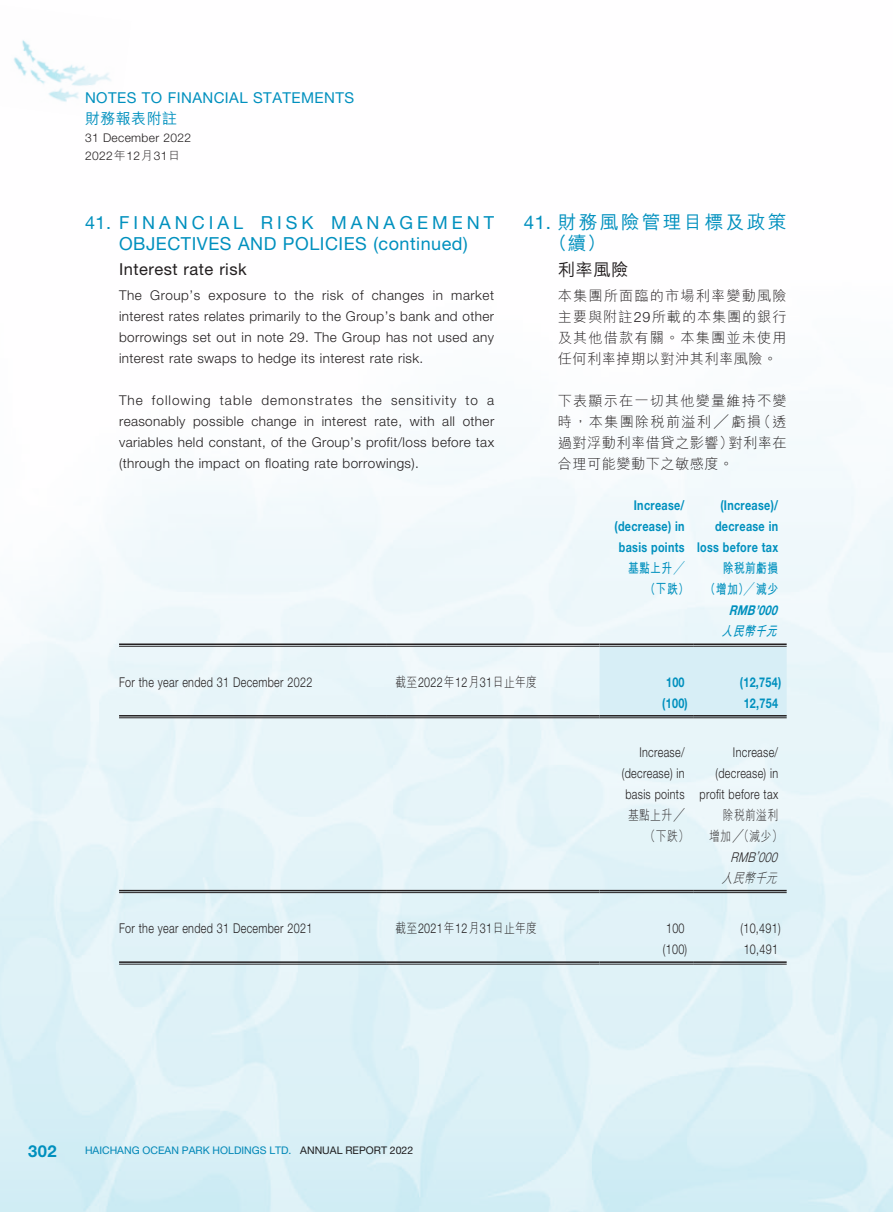
<style>
.page{position:relative;width:893px;height:1212px;background:#fff}
.page>*{position:absolute;margin:0;border:0;box-sizing:border-box;transform-origin:0 0}
.t1{font:500 18.75px/21px "M Hei HK";letter-spacing:.12em;color:#0090be}
.t2{font:18px/21px "Helvetica Neue LT Std";letter-spacing:.03em;color:#0090be;text-align:center}
.t3{font:500 17.25px "M Hei HK";color:#231f20}
.t4{font:16.5px "Helvetica Neue LT Std";letter-spacing:.03em;color:#231f20}
.t5{font:700 16.5px "Helvetica Neue LT Std";color:#0090be}
.t6{font:15px "Helvetica Neue LT Std";letter-spacing:.03em;color:#0090be}
.t7{font:500 15px "M Hei HK";letter-spacing:.03em;color:#0090be}
.t8{font:300 14.25px/21px "M Hei HK";letter-spacing:.055em;color:#231f20;text-align:justify}
.t9{font:300 13.5px/21px "Helvetica Neue LT Std";letter-spacing:.03em;color:#231f20;text-align:justify}
.t10{font:300 13.5px/21px "Helvetica Neue LT Std";letter-spacing:.03em;color:#231f20;text-align:justify;scale:.8 1}
.t11{font:700 13.5px/21px "Helvetica Neue LT Std";letter-spacing:.03em;color:#0090be;text-align:right;scale:.8 1}
.t12{font:300 13.5px/21px "M Hei HK";letter-spacing:.03em;color:#231f20;scale:.8 1}
.t13{font:700 13.5px/21px "M Hei HK";letter-spacing:.03em;color:#0090be;scale:.8 1}
.t14{font:italic 700 13.5px "Helvetica Neue LT Std";color:#0090be;scale:.8 1}
.t15{font:italic 300 13.5px "Helvetica Neue LT Std";color:#231f20;scale:.8 1}
.t16{font:italic 700 13.5px "M Hei HK";color:#0090be;scale:.8 1}
.t17{font:italic 300 13.5px "M Hei HK";color:#231f20;scale:.8 1}
.t18{font:300 12px/18px "Helvetica Neue LT Std";letter-spacing:.03em;color:#231f20}
.t19{font:10.5px "Helvetica Neue LT Std";color:#0090be}
.s1{font-family:"M Hei HK"}
.s2{font-family:"Helvetica Neue LT Std";font-weight:400}
.s3{font-family:"Helvetica Neue LT Std"}
.s4{color:#231f20}
</style>
<div class="page">
<img style="left:12px;top:39px;width:100px;height:64px">
<div style="left:600px;top:647px;width:187px;height:70px;background:#d7eef6"></div>
<hr style="left:119px;top:643px;width:268px;height:2px;background:#231f20">
<hr style="left:119px;top:646px;width:268px;height:1px;background:#231f20">
<hr style="left:387px;top:643px;width:213px;height:2px;background:#231f20">
<hr style="left:387px;top:646px;width:213px;height:1px;background:#231f20">
<hr style="left:600px;top:643px;width:93px;height:2px;background:#231f20">
<hr style="left:600px;top:646px;width:93px;height:1px;background:#231f20">
<hr style="left:693px;top:643px;width:94px;height:2px;background:#231f20">
<hr style="left:693px;top:646px;width:94px;height:1px;background:#231f20">
<hr style="left:119px;top:715px;width:268px;height:1px;background:#231f20">
<hr style="left:119px;top:717px;width:268px;height:1px;background:#231f20">
<hr style="left:387px;top:715px;width:213px;height:1px;background:#231f20">
<hr style="left:387px;top:717px;width:213px;height:1px;background:#231f20">
<hr style="left:600px;top:715px;width:93px;height:1px;background:#231f20">
<hr style="left:600px;top:717px;width:93px;height:1px;background:#231f20">
<hr style="left:693px;top:715px;width:94px;height:1px;background:#231f20">
<hr style="left:693px;top:717px;width:94px;height:1px;background:#231f20">
<hr style="left:119px;top:890px;width:268px;height:1px;background:#231f20">
<hr style="left:119px;top:892px;width:268px;height:1px;background:#231f20">
<hr style="left:387px;top:890px;width:213px;height:1px;background:#231f20">
<hr style="left:387px;top:892px;width:213px;height:1px;background:#231f20">
<hr style="left:600px;top:890px;width:93px;height:1px;background:#231f20">
<hr style="left:600px;top:892px;width:93px;height:1px;background:#231f20">
<hr style="left:693px;top:890px;width:94px;height:1px;background:#231f20">
<hr style="left:693px;top:892px;width:94px;height:1px;background:#231f20">
<hr style="left:119px;top:961px;width:268px;height:2px;background:#231f20">
<hr style="left:119px;top:964px;width:268px;height:1px;background:#231f20">
<hr style="left:387px;top:961px;width:213px;height:2px;background:#231f20">
<hr style="left:387px;top:964px;width:213px;height:1px;background:#231f20">
<hr style="left:600px;top:961px;width:93px;height:2px;background:#231f20">
<hr style="left:600px;top:964px;width:93px;height:1px;background:#231f20">
<hr style="left:693px;top:961px;width:94px;height:2px;background:#231f20">
<hr style="left:693px;top:964px;width:94px;height:1px;background:#231f20">
<p class="t6" style="left:85px;top:88px;width:271px">NOTES TO FINANCIAL STATEMENTS</p>
<p class="t7" style="left:85px;top:107px;width:94px">財務報表附註</p>
<p class="t18" style="left:85px;top:128px;width:108px">31 December 2022<br>2022<span class="s1">年</span>12<span class="s1">月</span>31<span class="s1">日</span></p>
<h2 class="t2" style="left:85px;top:212px;width:411px">41. FINANCIAL RISK MANAGEMENT<br>OBJECTIVES AND POLICIES (continued)</h2>
<p class="t4" style="left:119px;top:259px;width:129px">Interest rate risk</p>
<p class="t9" style="left:119px;top:285px;width:377px">The Group’s exposure to the risk of changes in market interest rates relates primarily to the Group’s bank and other borrowings set out in note 29. The Group has not used any interest rate swaps to hedge its interest rate risk.</p>
<p class="t9" style="left:119px;top:390px;width:377px">The following table demonstrates the sensitivity to a reasonably possible change in interest rate, with all other variables held constant, of the Group’s profit/loss before tax (through the impact on floating rate borrowings).</p>
<h1 class="t1" style="left:548px;top:210px;width:240px;text-indent:-25px"><span class="s2">41.</span> 財務風險管理目標及政策（續）</h1>
<p class="t3" style="left:558px;top:257px;width:72px">利率風險</p>
<p class="t8" style="left:558px;top:285px;width:230px">本集團所面臨的市場利率變動風險主要與附註<span class="s3">29</span>所載的本集團的銀行及其他借款有關。本集團並未使用任何利率掉期以對沖其利率風險。</p>
<p class="t8" style="left:558px;top:390px;width:230px">下表顯示在一切其他變量維持不變時，本集團除稅前溢利 ╱ 虧損（透過對浮動利率借貸之影響）對利率在合理可能變動下之敏感度。</p>
<p class="t11" style="left:614px;top:495px;width:89px">Increase/ (decrease) in basis points</p>
<p class="t11" style="left:697px;top:495px;width:103px">(Increase)/ decrease in loss before tax</p>
<p class="t13" style="left:645px;top:557px;width:57px;text-indent:-17px">基點上升╱（下跌）</p>
<p class="t13" style="left:705px;top:557px;width:93px;text-align:right">除稅前虧損<br>（增加）╱減少</p>
<p class="t14" style="left:729px;top:602px;width:67px">RMB’000</p>
<p class="t16" style="left:722px;top:621px;width:76px">人民幣千元</p>
<p class="t10" style="left:119px;top:671px;width:243px">For the year ended 31 December 2022</p>
<p class="t12" style="left:395px;top:671px;width:178px">截至<span class="s3">2022</span>年<span class="s3">12</span>月<span class="s3">31</span>日止年度</p>
<p class="t11" style="left:666px;top:671px;width:25px">100</p>
<p class="t11" style="left:740px;top:671px;width:53px">(12,754)</p>
<p class="t11" style="left:662px;top:692px;width:34px">(100)</p>
<p class="t11" style="left:744px;top:692px;width:45px">12,754</p>
<p class="t10" style="left:622px;top:741px;width:80px;text-indent:18px">Increase/ (decrease) in basis points</p>
<p class="t10" style="left:699px;top:741px;width:100px;text-align:right">Increase/ (decrease) in profit before tax</p>
<p class="t12" style="left:645px;top:804px;width:57px;text-indent:-17px">基點上升╱（下跌）</p>
<p class="t12" style="left:709px;top:804px;width:93px;text-indent:14px">除稅前溢利增加╱（減少）</p>
<p class="t15" style="left:731px;top:848px;width:65px">RMB’000</p>
<p class="t17" style="left:722px;top:871px;width:75px">人民幣千元</p>
<p class="t10" style="left:119px;top:917px;width:243px">For the year ended 31 December 2021</p>
<p class="t12" style="left:395px;top:917px;width:178px">截至<span class="s3">2021</span>年<span class="s3">12</span>月<span class="s3">31</span>日止年度</p>
<p class="t10" style="left:666px;top:917px;width:25px">100</p>
<p class="t10" style="left:740px;top:917px;width:52px">(10,491)</p>
<p class="t10" style="left:663px;top:938px;width:32px">(100)</p>
<p class="t10" style="left:744px;top:938px;width:45px">10,491</p>
<p class="t5" style="left:28px;top:1140px;width:30px">302</p>
<p class="t19" style="left:85px;top:1144px;width:330px">HAICHANG OCEAN PARK HOLDINGS LTD. <span class="s4">ANNUAL REPORT 2022</span></p>
</div>
